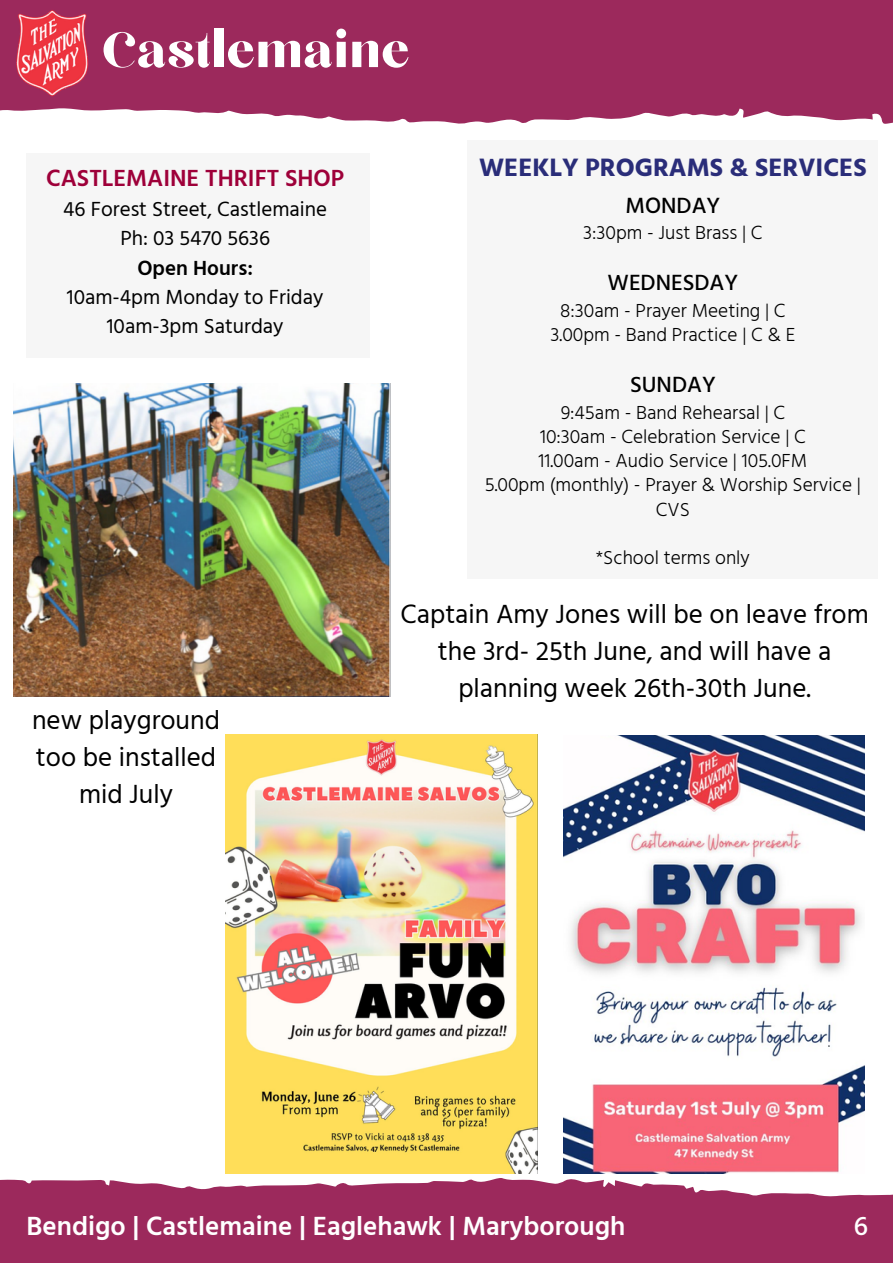
<style>
.page{position:relative;width:893px;height:1264px;background:#fff}
.page>*{position:absolute;margin:0;border:0;box-sizing:border-box;transform-origin:0 0}
.t1{font:62.1px "Chloe";color:#fff}
.t2{font:27px/37px "Hind Guntur";color:#000;text-align:center}
.t3{font:600 27px "Hind Guntur";color:#fff}
.t4{font:500 27px "Hind Guntur";color:#fff}
.t5{font:700 25.8px "Hind Guntur";color:#2a2d79}
.t6{font:600 24px "Hind Guntur";color:#9e0039}
.t7{font:500 22.65px "Hind Guntur";color:#000}
.t8{font:21px "Hind Guntur";color:#000}
.t9{font:600 21px "Hind Guntur";color:#000}
.t10{font:300 19.35px/24.3px "Hind Guntur";color:#000;text-align:center}
</style>
<div class="page">
<svg style="left:0;top:0;width:892px;height:124px;background:#a23767"></svg>
<img style="left:14px;top:8px;width:75px;height:89px">
<svg style="left:0;top:1144px;width:892px;height:118px;fill:#9c295c"></svg>
<div style="left:27px;top:153px;width:343px;height:204px;background:#f6f6f6"></div>
<div style="left:467px;top:140px;width:411px;height:438px;background:#f6f6f6"></div>
<img style="left:226px;top:734px;width:311px;height:439px">
<img style="left:563px;top:735px;width:301px;height:438px">
<img style="left:14px;top:384px;width:376px;height:312px">
<p class="t1" style="left:102px;top:21px;width:309px">Castlemaine</p>
<p class="t6" style="left:46px;top:163px;width:299px">CASTLEMAINE THRIFT SHOP</p>
<p class="t8" style="left:63px;top:197px;width:265px">46 Forest Street, Castlemaine</p>
<p class="t8" style="left:120px;top:226px;width:151px">Ph: 03 5470 5636</p>
<p class="t9" style="left:137px;top:255px;width:117px">Open Hours:</p>
<p class="t8" style="left:67px;top:284px;width:258px">10am-4pm Monday to Friday</p>
<p class="t8" style="left:107px;top:313px;width:178px">10am-3pm Saturday</p>
<p class="t5" style="left:479px;top:152px;width:389px">WEEKLY PROGRAMS &amp; SERVICES</p>
<p class="t7" style="left:625px;top:191px;width:96px">MONDAY</p>
<p class="t10" style="left:583px;top:220px;width:181px">3:30pm - Just Brass | C</p>
<p class="t7" style="left:607px;top:269px;width:132px">WEDNESDAY</p>
<p class="t10" style="left:560px;top:298px;width:227px">8:30am - Prayer Meeting | C</p>
<p class="t10" style="left:550px;top:322px;width:246px">3.00pm - Band Practice | C &amp; E</p>
<p class="t7" style="left:630px;top:371px;width:87px">SUNDAY</p>
<p class="t10" style="left:560px;top:400px;width:226px">9:45am - Band Rehearsal | C</p>
<p class="t10" style="left:540px;top:424px;width:267px">10:30am - Celebration Service | C</p>
<p class="t10" style="left:538px;top:448px;width:270px">11.00am - Audio Service | 105.0FM</p>
<p class="t10" style="left:485px;top:472px;width:377px">5.00pm (monthly) - Prayer &amp; Worship Service |<br>CVS</p>
<p class="t10" style="left:596px;top:545px;width:155px">*School terms only</p>
<p class="t2" style="left:32px;top:701px;width:189px">new playground too be installed mid July</p>
<p class="t2" style="left:400px;top:595px;width:470px">Captain Amy Jones will be on leave from the 3rd- 25th June, and will have a planning week 26th-30th June.</p>
<p class="t3" style="left:27px;top:1210px;width:600px">Bendigo | Castlemaine | Eaglehawk | Maryborough</p>
<p class="t4" style="left:853px;top:1210px;width:16px">6</p>
</div>
